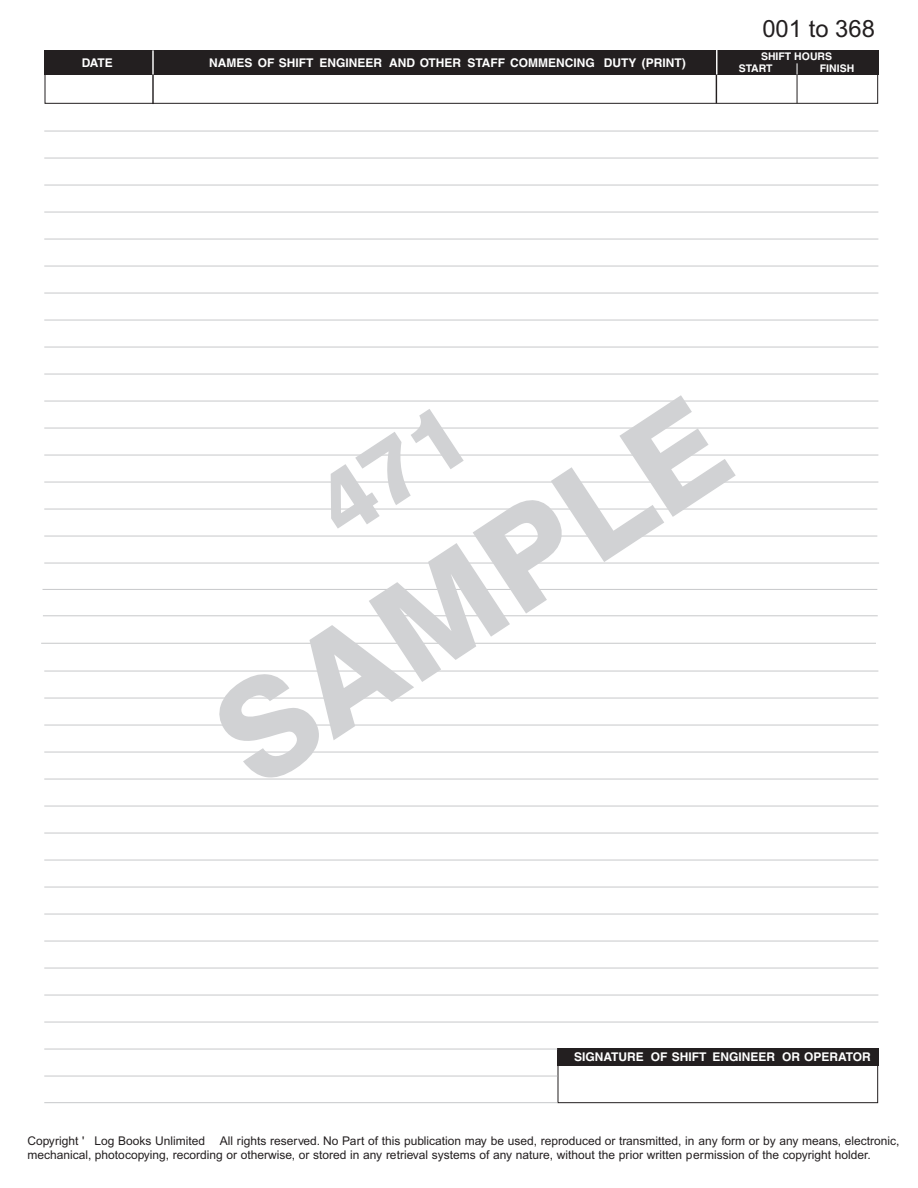
<style>
.page{position:relative;width:918px;height:1188px;background:#fff}
.page>*{position:absolute;margin:0;border:0;box-sizing:border-box;transform-origin:0 0}
.t1{font:800 135px "Swiss 721 BT";color:#d1d2d4}
.t2{font:23.85px "Arial";color:#231f20}
.t3{font:12px/14.4px "Arial";color:#231f20}
.t4{font:700 12px "Helvetica";color:#fff}
.t5{font:700 10.5px/12.3px "Helvetica";color:#fff}
</style>
<div class="page">
<hr style="left:797px;top:69px;width:1px;height:34px;background:#231f20">
<div style="left:45px;top:73px;width:833px;height:31px;border:1px solid #231f20"></div>
<hr style="left:152px;top:75px;width:2px;height:29px;background:#231f20">
<div style="left:44px;top:50px;width:834px;height:25px;background:#231f20"></div>
<svg style="left:716px;top:50px;width:1px;height:53px"></svg>
<svg style="left:797px;top:63px;width:1px;height:12px"></svg>
<hr style="left:152px;top:50px;width:2px;height:25px;background:#fff">
<div style="left:558px;top:1065px;width:320px;height:38px;border:1px solid #231f20"></div>
<div style="left:557px;top:1049px;width:321px;height:17px;background:#231f20"></div>
<hr style="left:44px;top:131px;width:834px;height:1px;background:#c7c8ca">
<hr style="left:44px;top:158px;width:834px;height:1px;background:#c7c8ca">
<hr style="left:44px;top:185px;width:834px;height:1px;background:#c7c8ca">
<hr style="left:44px;top:212px;width:834px;height:1px;background:#c7c8ca">
<hr style="left:44px;top:239px;width:834px;height:1px;background:#c7c8ca">
<hr style="left:44px;top:266px;width:834px;height:1px;background:#c7c8ca">
<hr style="left:44px;top:293px;width:834px;height:1px;background:#c7c8ca">
<hr style="left:44px;top:320px;width:834px;height:1px;background:#c7c8ca">
<hr style="left:44px;top:347px;width:834px;height:1px;background:#c7c8ca">
<hr style="left:44px;top:374px;width:834px;height:1px;background:#c7c8ca">
<hr style="left:44px;top:401px;width:834px;height:1px;background:#c7c8ca">
<hr style="left:44px;top:428px;width:834px;height:1px;background:#c7c8ca">
<hr style="left:44px;top:455px;width:834px;height:1px;background:#c7c8ca">
<hr style="left:44px;top:482px;width:834px;height:1px;background:#c7c8ca">
<hr style="left:44px;top:509px;width:833px;height:1px;background:#c7c8ca">
<hr style="left:44px;top:536px;width:833px;height:1px;background:#c7c8ca">
<hr style="left:44px;top:563px;width:835px;height:1px;background:#c7c8ca">
<hr style="left:43px;top:589px;width:834px;height:1px;background:#c7c8ca">
<hr style="left:43px;top:615px;width:835px;height:1px;background:#c7c8ca">
<hr style="left:41px;top:643px;width:835px;height:1px;background:#c7c8ca">
<hr style="left:44px;top:671px;width:834px;height:1px;background:#c7c8ca">
<hr style="left:44px;top:698px;width:834px;height:1px;background:#c7c8ca">
<hr style="left:44px;top:725px;width:834px;height:1px;background:#c7c8ca">
<hr style="left:44px;top:752px;width:834px;height:1px;background:#c7c8ca">
<hr style="left:44px;top:779px;width:834px;height:1px;background:#c7c8ca">
<hr style="left:44px;top:806px;width:834px;height:1px;background:#c7c8ca">
<hr style="left:44px;top:833px;width:834px;height:1px;background:#c7c8ca">
<hr style="left:44px;top:860px;width:834px;height:1px;background:#c7c8ca">
<hr style="left:44px;top:887px;width:834px;height:1px;background:#c7c8ca">
<hr style="left:44px;top:914px;width:834px;height:1px;background:#c7c8ca">
<hr style="left:44px;top:941px;width:834px;height:1px;background:#c7c8ca">
<hr style="left:44px;top:968px;width:834px;height:1px;background:#c7c8ca">
<hr style="left:44px;top:995px;width:834px;height:1px;background:#c7c8ca">
<hr style="left:44px;top:1022px;width:834px;height:1px;background:#c7c8ca">
<hr style="left:44px;top:1049px;width:513px;height:1px;background:#c7c8ca">
<hr style="left:44px;top:1076px;width:513px;height:1px;background:#c7c8ca">
<hr style="left:44px;top:1102px;width:513px;height:1px;background:#c7c8ca">
<svg style="left:311px;top:427px;width:153px;height:110px"></svg>
<p class="t4" style="left:82px;top:57px;width:33px">DATE</p>
<p class="t4" style="left:209px;top:57px;width:478px">NAMES OF SHIFT ENGINEER AND OTHER STAFF COMMENCING DUTY (PRINT)</p>
<h2 class="t2" style="left:762px;top:20px;width:114px">001 to 368</h2>
<p class="t5" style="left:739px;top:51px;width:95px;text-indent:22px">SHIFT HOURS<br>START</p>
<p class="t5" style="left:820px;top:63px;width:36px">FINISH</p>
<h1 class="t1" style="left:200px;top:704px;width:580px;rotate:-33deg">SAMPLE</h1>
<p class="t4" style="left:574px;top:1052px;width:298px">SIGNATURE OF SHIFT ENGINEER OR OPERATOR</p>
<p class="t3" style="left:27px;top:1134px;width:874px">Copyright ' Log Books Unlimited All rights reserved. No Part of this publication may be used, reproduced or transmitted, in any form or by any means, electronic, mechanical, photocopying, recording or otherwise, or stored in any retrieval systems of any nature, without the prior written permission of the copyright holder.</p>
</div>
